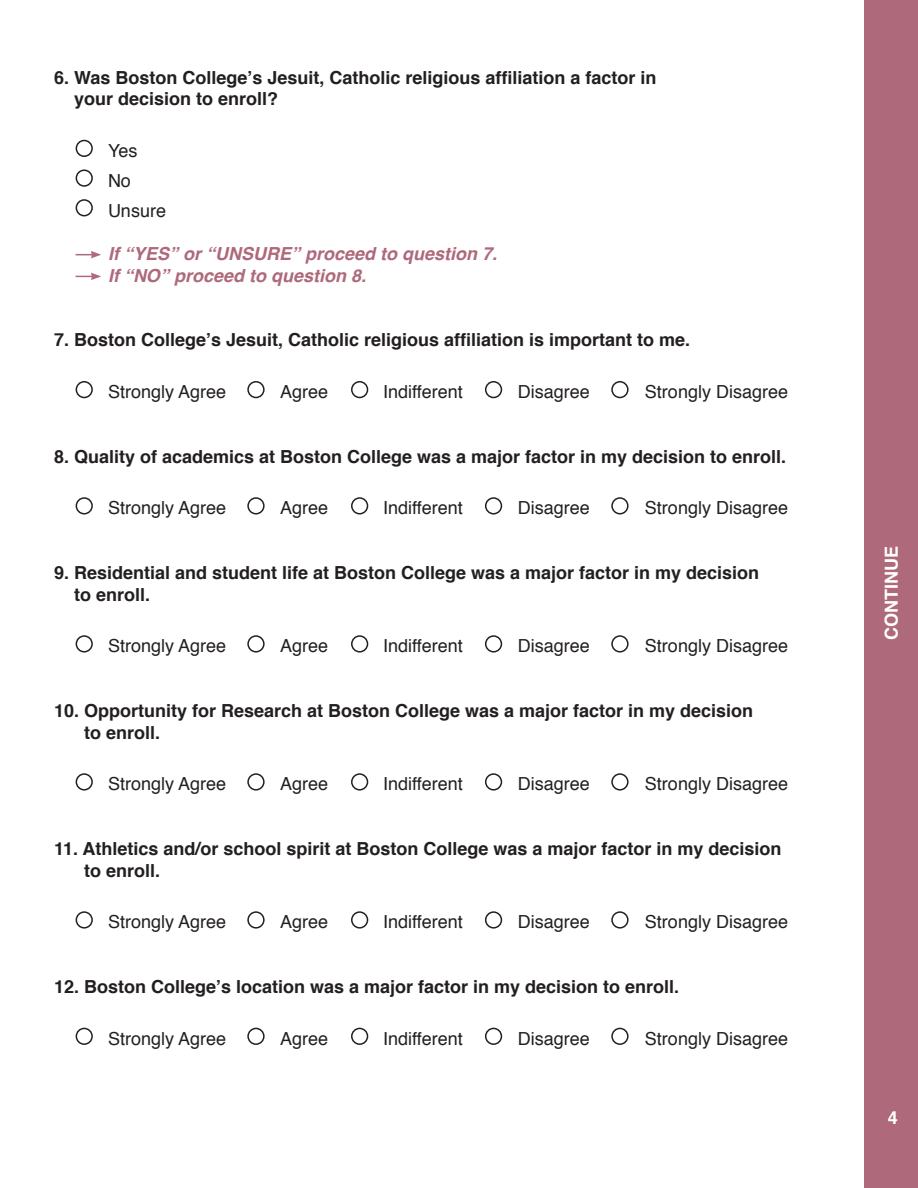
<style>
.page{position:relative;width:918px;height:1188px;background:#fff}
.page>*{position:absolute;margin:0;border:0;box-sizing:border-box;transform-origin:0 0}
.t1{font:700 18px/21.6px "Helvetica";color:#231f20}
.t2{font:18px "Helvetica";color:#231f20}
.t3{font:italic 700 18px/21.6px "Helvetica";color:#ae697b}
.t4{font:700 18px "Helvetica";color:#fff}
</style>
<div class="page">
<div style="left:864px;top:0;width:54px;height:1188px;background:#ae697b"></div>
<div style="left:76px;top:381px;width:17px;height:17px;border:2px solid #231f20;border-radius:50%"></div>
<div style="left:247px;top:381px;width:18px;height:17px;border:2px solid #231f20;border-radius:50%"></div>
<div style="left:351px;top:381px;width:17px;height:17px;border:2px solid #231f20;border-radius:50%"></div>
<div style="left:485px;top:381px;width:17px;height:17px;border:2px solid #231f20;border-radius:50%"></div>
<div style="left:611px;top:381px;width:18px;height:17px;border:2px solid #231f20;border-radius:50%"></div>
<div style="left:76px;top:497px;width:17px;height:18px;border:2px solid #231f20;border-radius:50%"></div>
<div style="left:247px;top:497px;width:18px;height:18px;border:2px solid #231f20;border-radius:50%"></div>
<div style="left:351px;top:497px;width:17px;height:18px;border:2px solid #231f20;border-radius:50%"></div>
<div style="left:485px;top:497px;width:17px;height:18px;border:2px solid #231f20;border-radius:50%"></div>
<div style="left:611px;top:497px;width:18px;height:18px;border:2px solid #231f20;border-radius:50%"></div>
<div style="left:76px;top:635px;width:17px;height:18px;border:2px solid #231f20;border-radius:50%"></div>
<div style="left:247px;top:635px;width:18px;height:18px;border:2px solid #231f20;border-radius:50%"></div>
<div style="left:351px;top:635px;width:17px;height:18px;border:2px solid #231f20;border-radius:50%"></div>
<div style="left:485px;top:635px;width:17px;height:18px;border:2px solid #231f20;border-radius:50%"></div>
<div style="left:611px;top:635px;width:18px;height:18px;border:2px solid #231f20;border-radius:50%"></div>
<div style="left:76px;top:773px;width:17px;height:18px;border:2px solid #231f20;border-radius:50%"></div>
<div style="left:247px;top:773px;width:18px;height:18px;border:2px solid #231f20;border-radius:50%"></div>
<div style="left:351px;top:773px;width:17px;height:18px;border:2px solid #231f20;border-radius:50%"></div>
<div style="left:485px;top:773px;width:17px;height:18px;border:2px solid #231f20;border-radius:50%"></div>
<div style="left:611px;top:773px;width:18px;height:18px;border:2px solid #231f20;border-radius:50%"></div>
<div style="left:76px;top:911px;width:17px;height:18px;border:2px solid #231f20;border-radius:50%"></div>
<div style="left:247px;top:911px;width:18px;height:18px;border:2px solid #231f20;border-radius:50%"></div>
<div style="left:351px;top:911px;width:17px;height:18px;border:2px solid #231f20;border-radius:50%"></div>
<div style="left:485px;top:911px;width:17px;height:18px;border:2px solid #231f20;border-radius:50%"></div>
<div style="left:611px;top:911px;width:18px;height:18px;border:2px solid #231f20;border-radius:50%"></div>
<div style="left:76px;top:1028px;width:17px;height:17px;border:2px solid #231f20;border-radius:50%"></div>
<div style="left:247px;top:1028px;width:18px;height:17px;border:2px solid #231f20;border-radius:50%"></div>
<div style="left:351px;top:1028px;width:17px;height:17px;border:2px solid #231f20;border-radius:50%"></div>
<div style="left:485px;top:1028px;width:17px;height:17px;border:2px solid #231f20;border-radius:50%"></div>
<div style="left:611px;top:1028px;width:18px;height:17px;border:2px solid #231f20;border-radius:50%"></div>
<svg style="left:76px;top:251px;width:25px;height:8px"></svg>
<svg style="left:76px;top:273px;width:25px;height:7px"></svg>
<div style="left:76px;top:140px;width:17px;height:17px;border:2px solid #231f20;border-radius:50%"></div>
<div style="left:76px;top:169px;width:17px;height:18px;border:2px solid #231f20;border-radius:50%"></div>
<div style="left:76px;top:199px;width:17px;height:17px;border:2px solid #231f20;border-radius:50%"></div>
<p class="t1" style="left:74px;top:67px;width:584px;text-indent:-20px">6. Was Boston College’s Jesuit, Catholic religious affiliation a factor in your decision to enroll?</p>
<p class="t2" style="left:108px;top:137px;width:31px">Yes</p>
<p class="t2" style="left:108px;top:167px;width:25px">No</p>
<p class="t2" style="left:108px;top:197px;width:60px">Unsure</p>
<p class="t3" style="left:108px;top:243px;width:391px">If “YES” or “UNSURE” proceed to question 7.<br>If “NO” proceed to question 8.</p>
<p class="t1" style="left:54px;top:330px;width:638px">7. Boston College’s Jesuit, Catholic religious affiliation is important to me.</p>
<p class="t2" style="left:108px;top:378px;width:120px">Strongly Agree</p>
<p class="t2" style="left:280px;top:378px;width:50px">Agree</p>
<p class="t2" style="left:383px;top:378px;width:81px">Indifferent</p>
<p class="t2" style="left:518px;top:378px;width:74px">Disagree</p>
<p class="t2" style="left:645px;top:378px;width:145px">Strongly Disagree</p>
<p class="t1" style="left:54px;top:446px;width:734px">8. Quality of academics at Boston College was a major factor in my decision to enroll.</p>
<p class="t2" style="left:108px;top:494px;width:120px">Strongly Agree</p>
<p class="t2" style="left:280px;top:494px;width:50px">Agree</p>
<p class="t2" style="left:383px;top:494px;width:81px">Indifferent</p>
<p class="t2" style="left:518px;top:494px;width:74px">Disagree</p>
<p class="t2" style="left:645px;top:494px;width:145px">Strongly Disagree</p>
<p class="t1" style="left:74px;top:562px;width:687px;text-indent:-20px">9. Residential and student life at Boston College was a major factor in my decision to enroll.</p>
<p class="t2" style="left:108px;top:632px;width:120px">Strongly Agree</p>
<p class="t2" style="left:280px;top:632px;width:50px">Agree</p>
<p class="t2" style="left:383px;top:632px;width:81px">Indifferent</p>
<p class="t2" style="left:518px;top:632px;width:74px">Disagree</p>
<p class="t2" style="left:645px;top:632px;width:145px">Strongly Disagree</p>
<p class="t1" style="left:84px;top:700px;width:671px;text-indent:-30px">10. Opportunity for Research at Boston College was a major factor in my decision to enroll.</p>
<p class="t2" style="left:108px;top:770px;width:120px">Strongly Agree</p>
<p class="t2" style="left:280px;top:770px;width:50px">Agree</p>
<p class="t2" style="left:383px;top:770px;width:81px">Indifferent</p>
<p class="t2" style="left:518px;top:770px;width:74px">Disagree</p>
<p class="t2" style="left:645px;top:770px;width:145px">Strongly Disagree</p>
<p class="t1" style="left:84px;top:838px;width:699px;text-indent:-30px">11. Athletics and/or school spirit at Boston College was a major factor in my decision to enroll.</p>
<p class="t2" style="left:108px;top:908px;width:120px">Strongly Agree</p>
<p class="t2" style="left:280px;top:908px;width:50px">Agree</p>
<p class="t2" style="left:383px;top:908px;width:81px">Indifferent</p>
<p class="t2" style="left:518px;top:908px;width:74px">Disagree</p>
<p class="t2" style="left:645px;top:908px;width:145px">Strongly Disagree</p>
<p class="t1" style="left:54px;top:976px;width:627px">12. Boston College’s location was a major factor in my decision to enroll.</p>
<p class="t2" style="left:108px;top:1025px;width:120px">Strongly Agree</p>
<p class="t2" style="left:280px;top:1025px;width:50px">Agree</p>
<p class="t2" style="left:383px;top:1025px;width:81px">Indifferent</p>
<p class="t2" style="left:518px;top:1025px;width:74px">Disagree</p>
<p class="t2" style="left:645px;top:1025px;width:145px">Strongly Disagree</p>
<p class="t4" style="left:877px;top:640px;width:95px;rotate:-90deg">CONTINUE</p>
<p class="t4" style="left:888px;top:1103px;width:12px">4</p>
</div>
